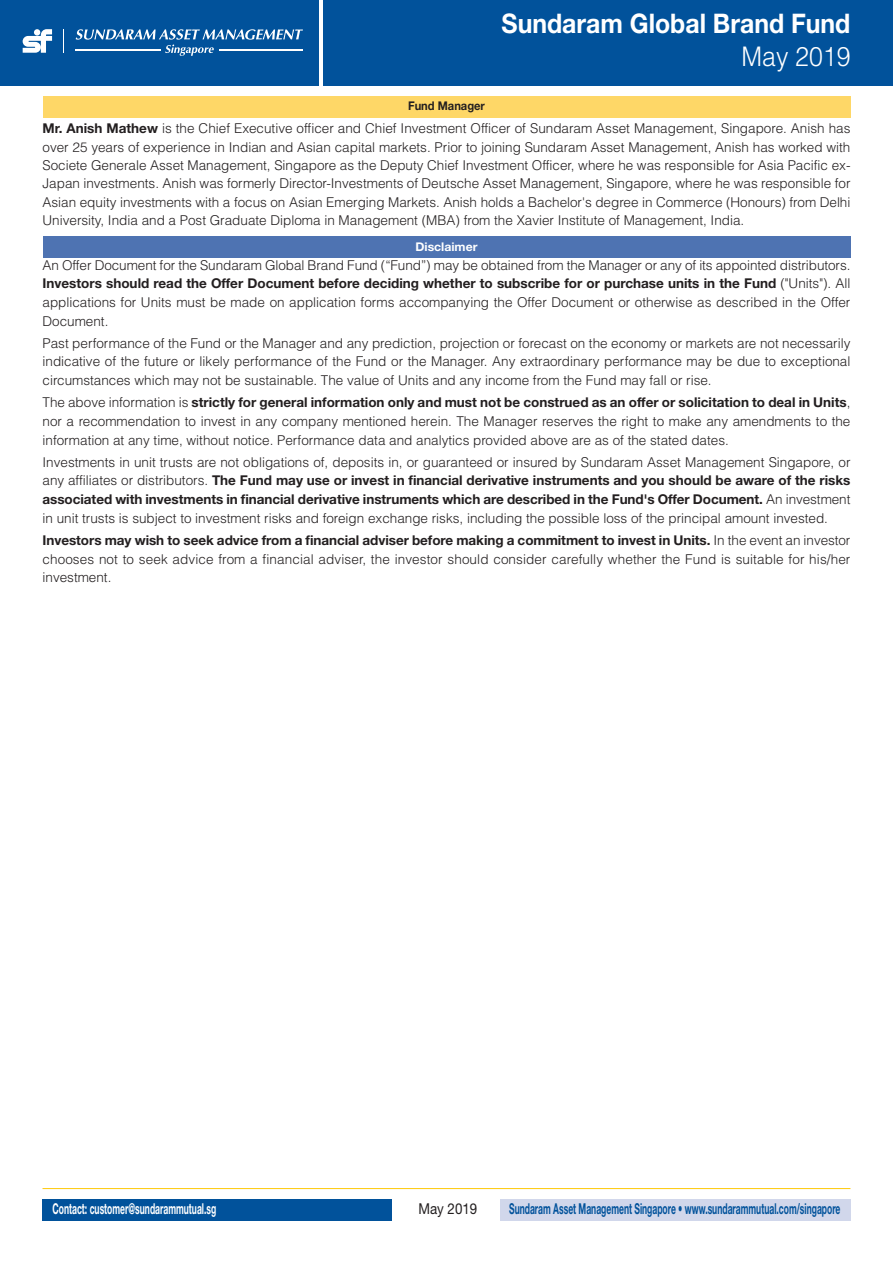
<style>
.page{position:relative;width:893px;height:1263px;background:#fff}
.page>*{position:absolute;margin:0;border:0;box-sizing:border-box;transform-origin:0 0}
.t1{font:700 27px "Helvetica Neue";color:#fff;scale:.92 1}
.t2{font:300 27px "Helvetica";color:#fff;scale:.92 1}
.t3{font:700 15px "Helvetica Neue";color:#01529b;scale:.57 1}
.t4{font:700 15px "Helvetica Neue";color:#fff;scale:.57 1}
.t5{font:15px "Helvetica Neue";color:#231f20;scale:.89 1}
.t6{font:300 13.5px/18.8px "Helvetica";color:#231f20}
.t7{font:700 13.5px/18.8px "Helvetica Neue";color:#231f20}
.t8{font:700 12px "Helvetica Neue";color:#231f20;scale:.93 1}
.t9{font:700 12px "Helvetica Neue";color:#fff}
.s1{font-family:"Helvetica Neue";font-weight:700}
.s2{font-family:"Helvetica";font-weight:300}
</style>
<div class="page">
<div style="left:0;top:0;width:319px;height:85px;background:#01529b"></div>
<svg style="left:23px;top:29px;width:29px;height:24px"></svg>
<svg style="left:63px;top:29px;width:1px;height:24px"></svg>
<hr style="left:75px;top:49px;width:86px;height:1px;background:#fff">
<svg style="left:76px;top:29px;width:227px;height:27px"></svg>
<div style="left:323px;top:0;width:570px;height:85px;background:#01529b"></div>
<div style="left:43px;top:97px;width:807px;height:21px;background:#fed767"></div>
<div style="left:43px;top:236px;width:807px;height:21px;background:#4e73b2"></div>
<div style="left:500px;top:1199px;width:350px;height:21px;background:#d1d7eb"></div>
<div style="left:43px;top:1199px;width:350px;height:21px;background:#01529b"></div>
<div style="left:392px;top:1199px;width:108px;height:21px;background:#fff"></div>
<hr style="left:43px;top:1188px;width:807px;height:1px;background:#feca0a">
<p class="t8" style="left:408px;top:102px;width:84px">Fund Manager</p>
<h1 class="t1" style="left:502px;top:14px;width:381px">Sundaram Global Brand Fund</h1>
<h1 class="t2" style="left:741px;top:41px;width:120px">May 2019</h1>
<p class="t6" style="left:43px;top:120px;width:809px;line-height:18.3px;text-align:justify"><span class="s1">Mr. Anish Mathew</span> is the Chief Executive officer and Chief Investment Officer of Sundaram Asset Management, Singapore. Anish has over 25 years of experience in Indian and Asian capital markets. Prior to joining Sundaram Asset Management, Anish has worked with Societe Generale Asset Management, Singapore as the Deputy Chief Investment Officer, where he was responsible for Asia Pacific ex-Japan investments. Anish was formerly Director-Investments of Deutsche Asset Management, Singapore, where he was responsible for Asian equity investments with a focus on Asian Emerging Markets. Anish holds a Bachelor's degree in Commerce (Honours) from Delhi University, India and a Post Graduate Diploma in Management (MBA) from the Xavier Institute of Management, India.</p>
<p class="t9" style="left:415px;top:242px;width:63px">Disclaimer</p>
<p class="t6" style="left:43px;top:255px;width:809px">An Offer Document for the Sundaram Global Brand Fund (“Fund”) may be obtained from the Manager or any of its appointed distributors.</p>
<p class="t7" style="left:43px;top:275px;width:809px">Investors should read the Offer Document before deciding whether to subscribe for or purchase units in the Fund <span class="s2">("Units"). All</span></p>
<p class="t6" style="left:43px;top:293px;width:809px">applications for Units must be made on application forms accompanying the Offer Document or otherwise as described in the Offer<br>Document.</p>
<p class="t6" style="left:43px;top:334px;width:809px;text-align:justify">Past performance of the Fund or the Manager and any prediction, projection or forecast on the economy or markets are not necessarily indicative of the future or likely performance of the Fund or the Manager. Any extraordinary performance may be due to exceptional circumstances which may not be sustainable. The value of Units and any income from the Fund may fall or rise.</p>
<p class="t7" style="left:43px;top:394px;width:809px"><span class="s2">The above information is</span> strictly for general information only and must not be construed as an offer or solicitation to deal in Units<span class="s2">,</span></p>
<p class="t6" style="left:43px;top:412px;width:809px">nor a recommendation to invest in any company mentioned herein. The Manager reserves the right to make any amendments to the information at any time, without notice. Performance data and analytics provided above are as of the stated dates.</p>
<p class="t6" style="left:43px;top:453px;width:809px">Investments in unit trusts are not obligations of, deposits in, or guaranteed or insured by Sundaram Asset Management Singapore, or</p>
<p class="t7" style="left:43px;top:472px;width:809px"><span class="s2">any affiliates or distributors.</span> The Fund may use or invest in financial derivative instruments and you should be aware of the risks associated with investments in financial derivative instruments which are described in the Fund's Offer Document. <span class="s2">An investment</span></p>
<p class="t6" style="left:43px;top:509px;width:787px">in unit trusts is subject to investment risks and foreign exchange risks, including the possible loss of the principal amount invested.</p>
<p class="t7" style="left:43px;top:532px;width:809px">Investors may wish to seek advice from a financial adviser before making a commitment to invest in Units. <span class="s2">In the event an investor</span></p>
<p class="t6" style="left:43px;top:549px;width:809px">chooses not to seek advice from a financial adviser, the investor should consider carefully whether the Fund is suitable for his/her investment.</p>
<p class="t4" style="left:53px;top:1203px;width:289px">Contact: customer@sundarammutual.sg</p>
<p class="t5" style="left:418px;top:1203px;width:68px">May 2019</p>
<p class="t3" style="left:509px;top:1203px;width:583px">Sundaram Asset Management Singapore • www.sundarammutual.com/singapore</p>
</div>
